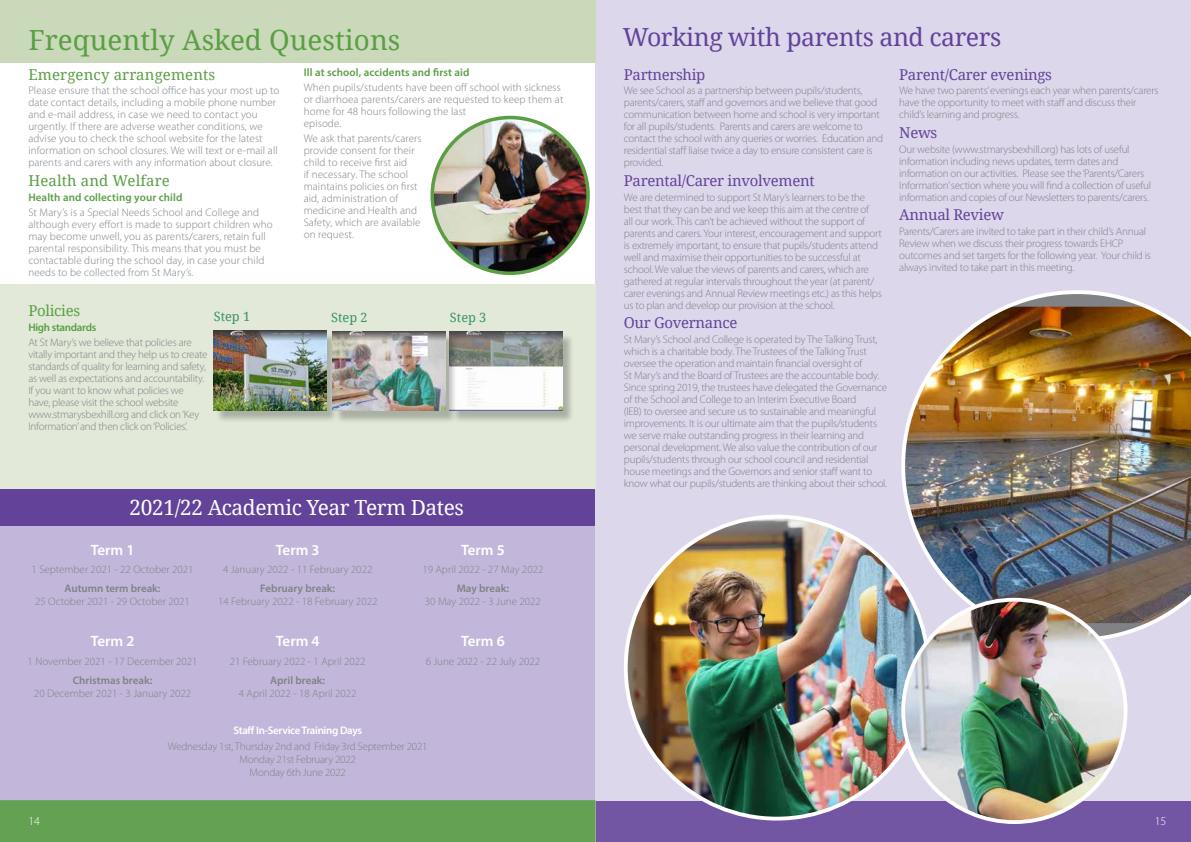
<style>
.page{position:relative;width:1191px;height:842px;background:#fff}
.page>*{position:absolute;margin:0;border:0;box-sizing:border-box;transform-origin:0 0}
.t1{font:27.8px "Droid Serif";color:#5a9f44}
.t2{font:24.9px "Droid Serif";letter-spacing:-.02em;color:#63439a}
.t3{font:20.9px "Droid Serif";letter-spacing:-.02em;color:#fff}
.t4{font:600 15px "Myriad Pro";color:#fff}
.t5{font:14.9px "Droid Serif";letter-spacing:-.02em;color:#63439a}
.t6{font:14.9px "Droid Serif";letter-spacing:.01em;color:#5a9f44}
.t7{font:14.9px "Droid Serif";letter-spacing:-.02em;color:#5a9f44}
.t8{font:12.7px "Droid Serif";color:#399267}
.t9{font:300 12px "Myriad Pro";color:#fff}
.t10{font:300 11px/12px "Myriad Pro";letter-spacing:-.02em;color:#808285}
.t11{font:300 11px/12px "Myriad Pro";letter-spacing:.01em;color:#808285}
.t12{font:300 11px "Myriad Pro";color:#808285}
.t13{font:600 11px "Myriad Pro";color:#808285}
.t14{font:600 11px "Myriad Pro";letter-spacing:.01em;color:#5a9f44}
.t15{font:600 11px "Myriad Pro";letter-spacing:-.03em;color:#fff}
.t16{font:600 11px "Myriad Pro";letter-spacing:-.03em;color:#5a9f44}
</style>
<div class="page">
<div style="left:0;top:496px;width:595px;height:346px;background:#c2b7da"></div>
<div style="left:0;top:488px;width:595px;height:38px;background:#63439a"></div>
<div style="left:595px;top:0;width:596px;height:800px;background:#ddd7ec"></div>
<div style="left:0;top:284px;width:595px;height:204px;background:#e2e9d9"></div>
<svg style="left:0;top:800px;width:1191px;height:42px;background:#6c8179"></svg>
<div style="left:215px;top:332px;width:123px;height:91px;background:#000;opacity:.25"></div>
<img style="left:214px;top:330px;width:112px;height:81px">
<div style="left:451px;top:333px;width:123px;height:90px;background:#000;opacity:.25"></div>
<img style="left:450px;top:331px;width:112px;height:80px">
<div style="left:334px;top:333px;width:123px;height:91px;background:#000;opacity:.25"></div>
<img style="left:333px;top:331px;width:112px;height:80px">
<img style="left:626px;top:516px;width:302px;height:303px;border-radius:151px">
<img style="left:901px;top:290px;width:290px;height:351px">
<img style="left:903px;top:600px;width:222px;height:222px;border-radius:111px">
<div style="left:0;top:0;width:595px;height:62px;background:#c9d9ba"></div>
<img style="left:432px;top:118px;width:156px;height:155px;border-radius:78px">
<div style="left:430px;top:116px;width:160px;height:159px;border:4px solid #5a9f44;border-radius:50%"></div>
<h1 class="t1" style="left:28px;top:21px;width:374px">Frequently Asked Questions</h1>
<h2 class="t2" style="left:623px;top:20px;width:380px">Working with parents and carers</h2>
<h3 class="t6" style="left:28px;top:64px;width:188px">Emergency arrangements</h3>
<p class="t11" style="left:28px;top:85px;width:252px">Please ensure that the school office has your most up to date contact details, including a mobile phone number and e-mail address, in case we need to contact you urgently. If there are adverse weather conditions, we advise you to check the school website for the latest information on school closures. We will text or e-mail all parents and carers with any information about closure.</p>
<h3 class="t6" style="left:28px;top:170px;width:143px">Health and Welfare</h3>
<p class="t14" style="left:28px;top:190px;width:156px">Health and collecting your child</p>
<p class="t11" style="left:28px;top:206px;width:246px">St Mary’s is a Special Needs School and College and although every effort is made to support children who may become unwell, you as parents/carers, retain full parental responsibility. This means that you must be contactable during the school day, in case your child needs to be collected from St Mary’s.</p>
<p class="t14" style="left:304px;top:66px;width:167px">Ill at school, accidents and first aid</p>
<p class="t11" style="left:304px;top:82px;width:261px">When pupils/students have been off school with sickness or diarrhoea parents/carers are requested to keep them at home for 48 hours following the last<br>episode.</p>
<p class="t11" style="left:304px;top:132px;width:119px">We ask that parents/carers provide consent for their child to receive first aid<br>if necessary. The school maintains policies on first aid, administration of medicine and Health and<br>Safety, which are available on request.</p>
<h3 class="t7" style="left:28px;top:301px;width:53px">Policies</h3>
<p class="t16" style="left:28px;top:321px;width:69px">High standards</p>
<p class="t10" style="left:28px;top:337px;width:181px">At St Mary’s we believe that policies are vitally important and they help us to create standards of quality for learning and safety, as well as expectations and accountability.<br>If you want to know what policies we have, please visit the school website www.stmarysbexhill.org and click on ‘Key Information’ and then click on ‘Policies’.</p>
<p class="t8" style="left:214px;top:307px;width:38px">Step 1</p>
<p class="t8" style="left:331px;top:308px;width:38px">Step 2</p>
<p class="t8" style="left:450px;top:308px;width:38px">Step 3</p>
<h3 class="t3" style="left:130px;top:493px;width:336px">2021/22 Academic Year Term Dates</h3>
<h3 class="t4" style="left:91px;top:540px;width:45px">Term 1</h3>
<p class="t12" style="left:32px;top:563px;width:163px">1 September 2021 - 22 October 2021</p>
<p class="t13" style="left:65px;top:581px;width:97px">Autumn term break:</p>
<p class="t12" style="left:35px;top:595px;width:156px">25 October 2021 - 29 October 2021</p>
<h3 class="t4" style="left:91px;top:632px;width:45px">Term 2</h3>
<p class="t12" style="left:28px;top:655px;width:171px">1 November 2021 - 17 December 2021</p>
<p class="t13" style="left:73px;top:673px;width:81px">Christmas break:</p>
<p class="t12" style="left:34px;top:687px;width:159px">20 December 2021 - 3 January 2022</p>
<h3 class="t4" style="left:276px;top:540px;width:45px">Term 3</h3>
<p class="t12" style="left:223px;top:563px;width:151px">4 January 2022 - 11 February 2022</p>
<p class="t13" style="left:260px;top:581px;width:76px">February break:</p>
<p class="t12" style="left:218px;top:595px;width:161px">14 February 2022 - 18 February 2022</p>
<h3 class="t4" style="left:276px;top:632px;width:45px">Term 4</h3>
<p class="t12" style="left:230px;top:655px;width:137px">21 February 2022 - 1 April 2022</p>
<p class="t13" style="left:270px;top:673px;width:56px">April break:</p>
<p class="t12" style="left:239px;top:687px;width:119px">4 April 2022 - 18 April 2022</p>
<h3 class="t4" style="left:461px;top:540px;width:45px">Term 5</h3>
<p class="t12" style="left:422px;top:563px;width:123px">19 April 2022 - 27 May 2022</p>
<p class="t13" style="left:457px;top:581px;width:54px">May break:</p>
<p class="t12" style="left:425px;top:595px;width:118px">30 May 2022 - 3 June 2022</p>
<h3 class="t4" style="left:461px;top:632px;width:45px">Term 6</h3>
<p class="t12" style="left:426px;top:655px;width:116px">6 June 2022 - 22 July 2022</p>
<p class="t15" style="left:233px;top:723px;width:130px">Staff In-Service Training Days</p>
<p class="t10" style="left:168px;top:739px;width:261px;line-height:13px;text-align:center">Wednesday 1st, Thursday 2nd and Friday 3rd September 2021<br>Monday 21st February 2022<br>Monday 6th June 2022</p>
<h3 class="t5" style="left:624px;top:64px;width:83px">Partnership</h3>
<p class="t10" style="left:624px;top:85px;width:261px">We see School as a partnership between pupils/students, parents/carers, staff and governors and we believe that good communication between home and school is very important for all pupils/students. Parents and carers are welcome to contact the school with any queries or worries. Education and residential staff liaise twice a day to ensure consistent care is provided.</p>
<h3 class="t5" style="left:624px;top:170px;width:192px">Parental/Carer involvement</h3>
<p class="t10" style="left:624px;top:191px;width:259px">We are determined to support St Mary’s learners to be the best that they can be and we keep this aim at the centre of<br>all our work. This can’t be achieved without the support of parents and carers. Your interest, encouragement and support is extremely important, to ensure that pupils/students attend well and maximise their opportunities to be successful at school. We value the views of parents and carers, which are gathered at regular intervals throughout the year (at parent/ carer evenings and Annual Review meetings etc.) as this helps us to plan and develop our provision at the school.</p>
<h3 class="t5" style="left:624px;top:312px;width:115px">Our Governance</h3>
<p class="t10" style="left:624px;top:333px;width:265px">St Mary’s School and College is operated by The Talking Trust, which is a charitable body. The Trustees of the Talking Trust oversee the operation and maintain financial oversight of<br>St Mary’s and the Board of Trustees are the accountable body.<br>Since spring 2019, the trustees have delegated the Governance of the School and College to an Interim Executive Board<br>(IEB) to oversee and secure us to sustainable and meaningful improvements. It is our ultimate aim that the pupils/students we serve make outstanding progress in their learning and personal development. We also value the contribution of our pupils/students through our school council and residential house meetings and the Governors and senior staff want to know what our pupils/students are thinking about their school.</p>
<h3 class="t5" style="left:899px;top:64px;width:154px">Parent/Carer evenings</h3>
<p class="t10" style="left:899px;top:85px;width:261px">We have two parents’ evenings each year when parents/carers have the opportunity to meet with staff and discuss their child’s learning and progress.</p>
<h3 class="t5" style="left:899px;top:122px;width:40px">News</h3>
<p class="t10" style="left:899px;top:143px;width:253px">Our website (www.stmarysbexhill.org) has lots of useful information including news updates, term dates and information on our activities. Please see the ‘Parents/Carers Information’ section where you will find a collection of useful information and copies of our Newsletters to parents/carers.</p>
<h3 class="t5" style="left:899px;top:204px;width:106px">Annual Review</h3>
<p class="t10" style="left:899px;top:225px;width:253px">Parents/Carers are invited to take part in their child’s Annual Review when we discuss their progress towards EHCP outcomes and set targets for the following year. Your child is always invited to take part in this meeting.</p>
<p class="t9" style="left:28px;top:814px;width:13px">14</p>
<p class="t9" style="left:1154px;top:814px;width:13px">15</p>
</div>
